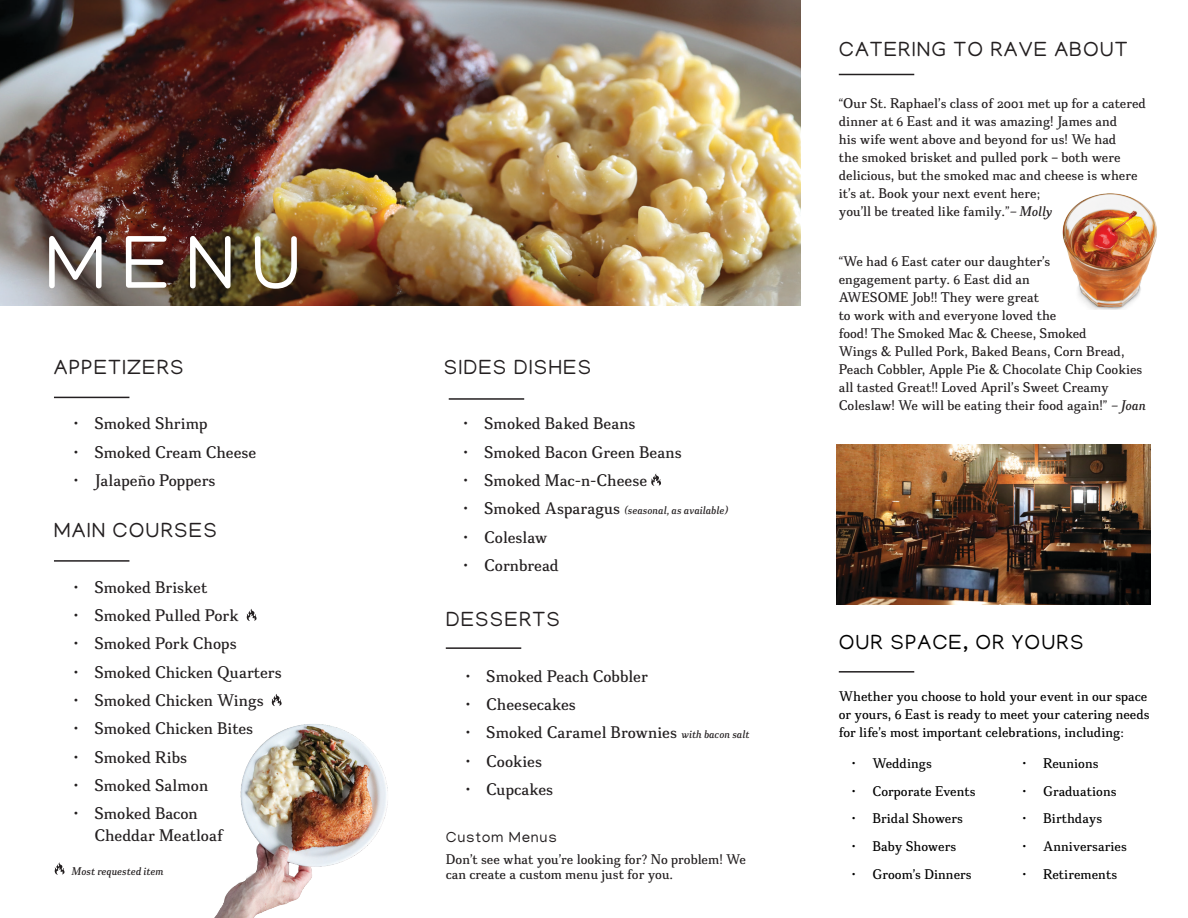
<style>
.page{position:relative;width:1188px;height:918px;background:#fff}
.page>*{position:absolute;margin:0;border:0;box-sizing:border-box;transform-origin:0 0}
.Paragraph-1{font:76.5px "Manjari";color:#fff}
.Header-2{font:21px "Manjari";letter-spacing:.05em;color:#231f20}
.Header-2-2{font:21px "Manjari";letter-spacing:.05em;color:#000}
.t1{font:18px/21.6px "CA Texteron";color:#231f20}
.Paragraph-1-2{font:15px/18px "CA Texteron";color:#231f20}
.Header-2-3{font:15px/18px "CA Texteron";color:#000}
.Paragraph-1-3{font:15px "Manjari";letter-spacing:.05em;color:#231f20}
.Paragraph-1-4{font:italic 12px "CA Texteron";color:#231f20}
.s1{font-style:normal;font-size:18px}
.s2{font-style:italic;font-size:12px}
.s3{font-style:italic}
</style>
<div class="page">
<svg style="left:54px;top:862px;width:11px;height:13px"></svg>
<img style="left:0;top:0;width:800px;height:305px">
<hr style="left:54px;top:397px;width:75px;height:1px;background:#231f20">
<svg style="left:651px;top:474px;width:10px;height:12px"></svg>
<hr style="left:449px;top:398px;width:75px;height:2px;background:#231f20">
<hr style="left:839px;top:671px;width:75px;height:2px;background:#231f20">
<img style="left:1062px;top:194px;width:95px;height:116px">
<hr style="left:839px;top:74px;width:75px;height:1px;background:#231f20">
<svg style="left:246px;top:609px;width:11px;height:12px"></svg>
<svg style="left:271px;top:694px;width:11px;height:12px"></svg>
<hr style="left:54px;top:560px;width:75px;height:2px;background:#231f20">
<hr style="left:446px;top:647px;width:75px;height:2px;background:#231f20">
<img style="left:837px;top:445px;width:313px;height:159px">
<img style="left:214px;top:724px;width:174px;height:194px">
<p class="Paragraph-1" style="left:45px;top:217px;width:258px">MENU</p>
<p class="Header-2" style="left:54px;top:354px;width:131px">APPETIZERS</p>
<p class="t1" style="left:74px;top:412px;width:135px">• Smoked Shrimp</p>
<p class="t1" style="left:74px;top:441px;width:184px">• Smoked Cream Cheese</p>
<p class="t1" style="left:74px;top:469px;width:143px">• Jalapeño Poppers</p>
<p class="Header-2" style="left:54px;top:518px;width:164px">MAIN COURSES</p>
<p class="t1" style="left:74px;top:576px;width:135px">• Smoked Brisket</p>
<p class="t1" style="left:74px;top:604px;width:166px">• Smoked Pulled Pork</p>
<p class="t1" style="left:74px;top:633px;width:164px">• Smoked Pork Chops</p>
<p class="t1" style="left:74px;top:661px;width:209px">• Smoked Chicken Quarters</p>
<p class="t1" style="left:74px;top:689px;width:191px">• Smoked Chicken Wings</p>
<p class="t1" style="left:74px;top:718px;width:181px">• Smoked Chicken Bites</p>
<p class="t1" style="left:74px;top:746px;width:114px">• Smoked Ribs</p>
<p class="t1" style="left:74px;top:774px;width:136px">• Smoked Salmon</p>
<p class="t1" style="left:94px;top:803px;width:131px;text-indent:-20px">• Smoked Bacon<br>Cheddar Meatloaf</p>
<p class="Paragraph-1-4" style="left:71px;top:863px;width:94px">Most requested item</p>
<p class="Header-2" style="left:444px;top:354px;width:149px">SIDES DISHES</p>
<p class="t1" style="left:464px;top:412px;width:173px">• Smoked Baked Beans</p>
<p class="t1" style="left:464px;top:441px;width:219px">• Smoked Bacon Green Beans</p>
<p class="t1" style="left:464px;top:469px;width:185px">• Smoked Mac-n-Cheese</p>
<p class="Paragraph-1-4" style="left:464px;top:502px;width:265px"><span class="s1">• Smoked Asparagus</span> (seasonal, as available)</p>
<p class="t1" style="left:464px;top:526px;width:85px">• Coleslaw</p>
<p class="t1" style="left:464px;top:554px;width:96px">• Cornbread</p>
<p class="Header-2" style="left:446px;top:607px;width:116px">DESSERTS</p>
<p class="t1" style="left:466px;top:665px;width:183px">• Smoked Peach Cobbler</p>
<p class="t1" style="left:466px;top:693px;width:111px">• Cheesecakes</p>
<p class="t1" style="left:466px;top:722px;width:284px">• Smoked Caramel Brownies <span class="s2">with bacon salt</span></p>
<p class="t1" style="left:466px;top:750px;width:77px">• Cookies</p>
<p class="t1" style="left:466px;top:778px;width:89px">• Cupcakes</p>
<p class="Paragraph-1-3" style="left:446px;top:828px;width:113px">Custom Menus</p>
<p class="Paragraph-1-2" style="left:446px;top:851px;width:302px;line-height:15px">Don’t see what you’re looking for? No problem! We can create a custom menu just for you.</p>
<p class="Header-2" style="left:839px;top:37px;width:290px">CATERING TO RAVE ABOUT</p>
<p class="Paragraph-1-2" style="left:839px;top:94px;width:309px">“Our St. Raphael’s class of 2001 met up for a catered dinner at 6 East and it was amazing! James and<br>his wife went above and beyond for us! We had<br>the smoked brisket and pulled pork – both were delicious, but the smoked mac and cheese is where it’s at. Book your next event here;<br>you’ll be treated like family.”<span class="s3">– Molly</span></p>
<p class="Paragraph-1-2" style="left:839px;top:252px;width:308px">“We had 6 East cater our daughter’s<br>engagement party. 6 East did an<br>AWESOME Job!! They were great<br>to work with and everyone loved the<br>food! The Smoked Mac &amp; Cheese, Smoked<br>Wings &amp; Pulled Pork, Baked Beans, Corn Bread, Peach Cobbler, Apple Pie &amp; Chocolate Chip Cookies all tasted Great!! Loved April’s Sweet Creamy Coleslaw! We will be eating their food again!” <span class="s3">– Joan</span></p>
<p class="Header-2-2" style="left:839px;top:630px;width:246px">OUR SPACE, OR YOURS</p>
<p class="Header-2-3" style="left:839px;top:687px;width:312px">Whether you choose to hold your event in our space or yours, 6 East is ready to meet your catering needs for life’s most important celebrations, including:</p>
<p class="Header-2-3" style="left:852px;top:754px;width:81px">• Weddings</p>
<p class="Header-2-3" style="left:852px;top:782px;width:125px">• Corporate Events</p>
<p class="Header-2-3" style="left:852px;top:809px;width:112px">• Bridal Showers</p>
<p class="Header-2-3" style="left:852px;top:837px;width:105px">• Baby Showers</p>
<p class="Header-2-3" style="left:852px;top:865px;width:121px">• Groom’s Dinners</p>
<p class="Header-2-3" style="left:1023px;top:754px;width:77px">• Reunions</p>
<p class="Header-2-3" style="left:1023px;top:782px;width:95px">• Graduations</p>
<p class="Header-2-3" style="left:1023px;top:809px;width:81px">• Birthdays</p>
<p class="Header-2-3" style="left:1023px;top:837px;width:105px">• Anniversaries</p>
<p class="Header-2-3" style="left:1023px;top:865px;width:96px">• Retirements</p>
</div>
